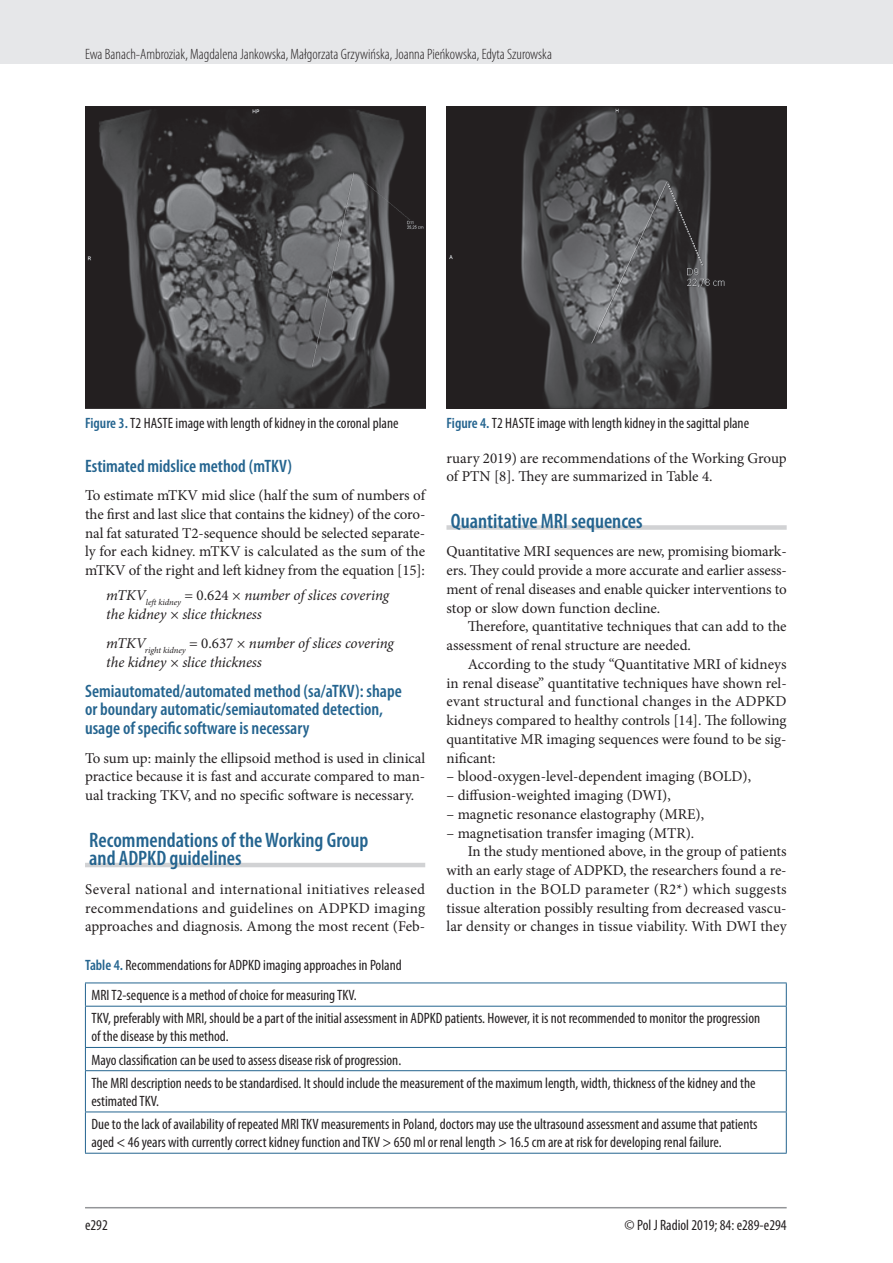
<style>
.page{position:relative;width:893px;height:1263px;background:#fff}
.page>*{position:absolute;margin:0;border:0;box-sizing:border-box;transform-origin:0 0}
.t1{font:600 condensed 21px/18.8px "Myriad Pro";color:#24648f}
.t2{font:600 condensed 18px/18.8px "Myriad Pro";color:#24648f}
.t3{font:15px/18.8px "Minion Pro";color:#231f20;text-align:justify}
.t4{font:condensed 15px/23.2px "Myriad Pro";color:#231f20}
.t5{font:italic 15px/18.8px "Minion Pro";letter-spacing:-.01em;color:#231f20}
.t6{font:300 condensed 15px "Myriad Pro";color:#231f20}
.t7{font:15px "Minion Pro";letter-spacing:.025em;color:#231f20}
.s1{font-weight:600;color:#24648f}
.s2{font-style:normal}
</style>
<div class="page">
<div style="left:0;top:0;width:893px;height:64px;background:#e6e7e9"></div>
<hr style="left:85px;top:1207px;width:702px;height:1px;background:#939598">
<hr style="left:85px;top:863px;width:340px;height:4px;background:#d1d2d4">
<div style="left:446px;top:525px;width:341px;height:5px;background:#d1d2d4"></div>
<img style="left:85px;top:106px;width:340px;height:303px">
<img style="left:446px;top:106px;width:341px;height:303px">
<hr style="left:85px;top:1006px;width:702px;height:1px;background:#24648f">
<hr style="left:85px;top:1047px;width:702px;height:1px;background:#24648f">
<hr style="left:85px;top:1070px;width:702px;height:1px;background:#24648f">
<hr style="left:85px;top:1111px;width:702px;height:1px;background:#24648f">
<hr style="left:85px;top:982px;width:702px;height:1px;background:#24648f">
<svg style="left:85px;top:983px;width:1px;height:23px"></svg>
<svg style="left:786px;top:983px;width:1px;height:23px"></svg>
<hr style="left:85px;top:1006px;width:1px;height:41px;background:#24648f">
<hr style="left:786px;top:1006px;width:1px;height:41px;background:#24648f">
<svg style="left:85px;top:1048px;width:1px;height:22px"></svg>
<svg style="left:786px;top:1048px;width:1px;height:22px"></svg>
<hr style="left:85px;top:1071px;width:1px;height:40px;background:#24648f">
<hr style="left:786px;top:1071px;width:1px;height:40px;background:#24648f">
<hr style="left:85px;top:1112px;width:1px;height:41px;background:#24648f">
<hr style="left:786px;top:1112px;width:1px;height:41px;background:#24648f">
<hr style="left:85px;top:1153px;width:702px;height:1px;background:#24648f">
<p class="t6" style="left:85px;top:45px;width:468px">Ewa Banach-Ambroziak, Magdalena Jankowska, Małgorzata Grzywińska, Joanna Pieńkowska, Edyta Szurowska</p>
<p class="t4" style="left:85px;top:412px;width:315px"><span class="s1">Figure 3.</span> T2 HASTE image with length of kidney in the coronal plane</p>
<p class="t4" style="left:446px;top:412px;width:304px"><span class="s1">Figure 4.</span> T2 HASTE image with length kidney in the sagittal plane</p>
<p class="t2" style="left:85px;top:456px;width:208px">Estimated midslice method (mTKV)</p>
<p class="t3" style="left:85px;top:486px;width:342px">To estimate mTKV mid slice (half the sum of numbers of the first and last slice that contains the kidney) of the coro&shy;nal fat saturated T2-sequence should be selected separate&shy;ly for each kidney. mTKV is calculated as the sum of the mTKV of the right and left kidney from the equation [15]:</p>
<p class="t5" style="left:106px;top:586px;width:284px">mTKV<sub>left</sub> <sub>kidney</sub> <span class="s2">= 0.624 ×</span> number of slices covering the kidney × slice thickness</p>
<p class="t5" style="left:106px;top:634px;width:289px">mTKV<sub>right</sub> <sub>kidney</sub> <span class="s2">= 0.637 ×</span> number of slices covering the kidney × slice thickness</p>
<p class="t2" style="left:85px;top:681px;width:318px">Semiautomated/automated method (sa/aTKV): shape or boundary automatic/semiautomated detection, usage of specific software is necessary</p>
<p class="t3" style="left:85px;top:748px;width:342px">To sum up: mainly the ellipsoid method is used in clinical practice because it is fast and accurate compared to man&shy;ual tracking TKV, and no specific software is necessary.</p>
<h1 class="t1" style="left:89px;top:830px;width:281px">Recommendations of the Working Group and ADPKD guidelines</h1>
<p class="t3" style="left:85px;top:880px;width:342px">Several national and international initiatives released recommendations and guidelines on ADPKD imaging approaches and diagnosis. Among the most recent (Feb-</p>
<p class="t3" style="left:446px;top:448px;width:342px">ruary 2019) are recommendations of the Working Group of PTN [8]. They are summarized in Table 4.</p>
<h1 class="t1" style="left:451px;top:511px;width:193px">Quantitative MRI sequences</h1>
<p class="t3" style="left:446px;top:542px;width:342px">Quantitative MRI sequences are new, promising biomark&shy;ers. They could provide a more accurate and earlier assess&shy;ment of renal diseases and enable quicker interventions to stop or slow down function decline.</p>
<p class="t3" style="left:446px;top:617px;width:342px;text-indent:21px">Therefore, quantitative techniques that can add to the assessment of renal structure are needed.</p>
<p class="t3" style="left:446px;top:655px;width:342px;text-indent:21px">According to the study “Quantitative MRI of kidneys in renal disease” quantitative techniques have shown rel&shy;evant structural and functional changes in the ADPKD kidneys compared to healthy controls [14]. The following quantitative MR imaging sequences were found to be sig&shy;nificant:</p>
<p class="t3" style="left:446px;top:767px;width:306px">– blood-oxygen-level-dependent imaging (BOLD),</p>
<p class="t3" style="left:446px;top:786px;width:226px">– diffusion-weighted imaging (DWI),</p>
<p class="t3" style="left:446px;top:805px;width:259px">– magnetic resonance elastography (MRE),</p>
<p class="t3" style="left:446px;top:823px;width:249px">– magnetisation transfer imaging (MTR).</p>
<p class="t3" style="left:468px;top:842px;width:320px">In the study mentioned above, in the group of patients</p>
<p class="t3" style="left:446px;top:861px;width:342px">with an early stage of ADPKD, the researchers found a re-</p>
<p class="t7" style="left:446px;top:879px;width:342px">duction in the BOLD parameter (R2*) which suggests</p>
<p class="t3" style="left:446px;top:898px;width:342px">tissue alteration possibly resulting from decreased vascu-</p>
<p class="t3" style="left:446px;top:917px;width:342px">lar density or changes in tissue viability. With DWI they</p>
<p class="t4" style="left:91px;top:950px;width:312px;line-height:30px;text-indent:-6px"><span class="s1">Table 4.</span> Recommendations for ADPKD imaging approaches in Poland<br>MRI T2-sequence is a method of choice for measuring TKV.</p>
<p class="t4" style="left:91px;top:1009px;width:670px;line-height:18px">TKV, preferably with MRI, should be a part of the initial assessment in ADPKD patients. However, it is not recommended to monitor the progression of the disease by this method.</p>
<p class="t4" style="left:91px;top:1048px;width:666px">Mayo classification can be used to assess disease risk of progression.<br>The MRI description needs to be standardised. It should include the measurement of the maximum length, width, thickness of the kidney and the</p>
<p class="t4" style="left:91px;top:1089px;width:668px">estimated TKV.<br>Due to the lack of availability of repeated MRI TKV measurements in Poland, doctors may use the ultrasound assessment and assume that patients</p>
<p class="t4" style="left:91px;top:1130px;width:632px">aged &lt; 46 years with currently correct kidney function and TKV &gt; 650 ml or renal length &gt; 16.5 cm are at risk for developing renal failure.</p>
<p class="t4" style="left:85px;top:1213px;width:24px">e292</p>
<p class="t4" style="left:625px;top:1213px;width:164px">© Pol J Radiol 2019; 84: e289-e294</p>
</div>
